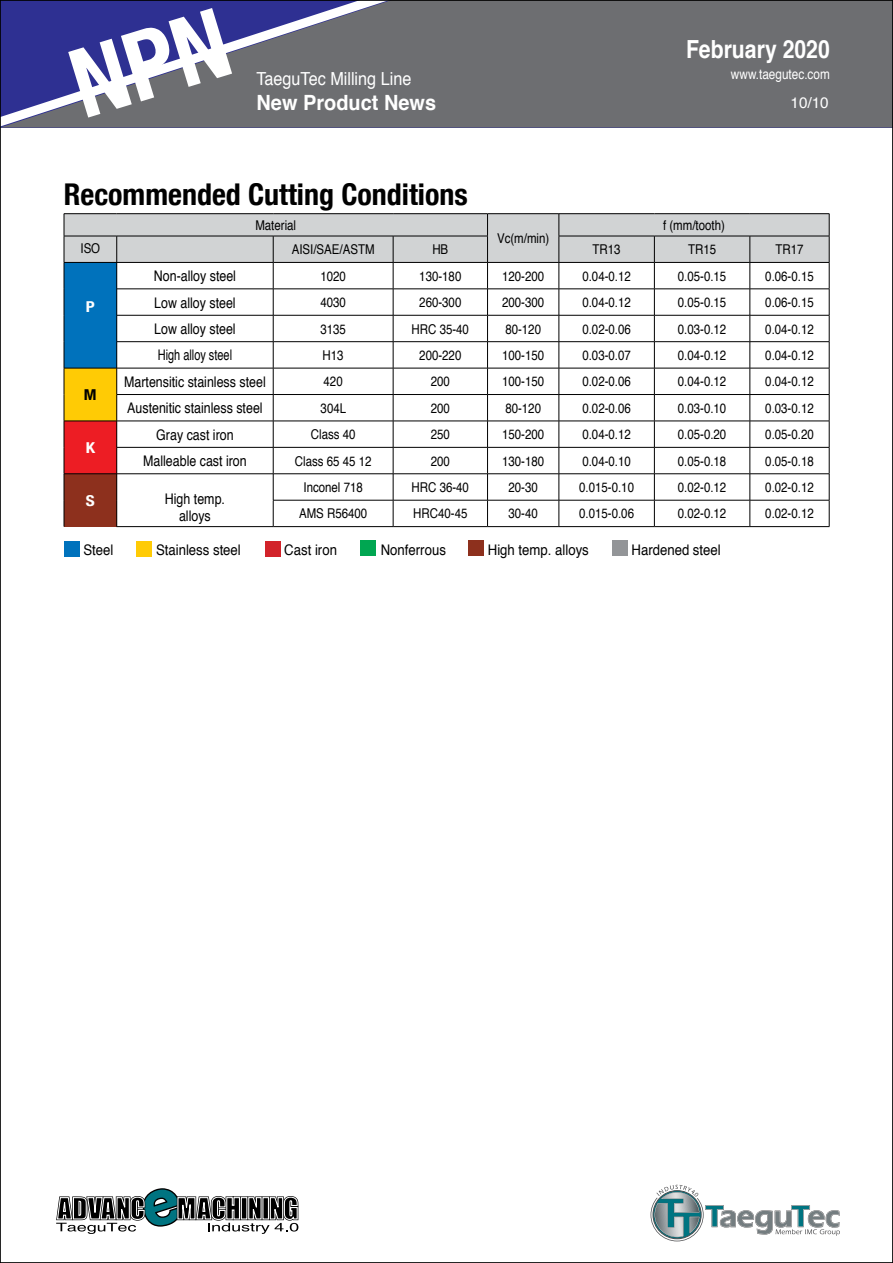
<style>
.page{position:relative;width:893px;height:1263px;background:#fff}
.page>*{position:absolute;margin:0;border:0;box-sizing:border-box;transform-origin:0 0}
.t1{font:700 condensed 30px "Helvetica Neue";color:#000}
.t2{font:700 24.9px "Helvetica";color:#fff;scale:.85 1}
.t3{font:700 21px "Helvetica";color:#fff;scale:.95 1}
.t4{font:18px "Helvetica";color:#fff;scale:.9 1}
.t5{font:15.3px "Helvetica";color:#fff}
.t6{font:700 condensed 15px "Helvetica Neue";color:#fff;scale:1.15 1}
.t7{font:700 condensed 15px "Helvetica Neue";color:#000;scale:1.15 1}
.t8{font:14.7px/16.5px "Helvetica";color:#000;text-align:center;scale:.85 1}
.t9{font:14.7px "Helvetica";color:#000;scale:.9 1}
.t10{font:14.7px "Helvetica";color:#000;scale:.75 1}
.t11{font:13.8px "Helvetica";color:#fff;scale:.85 1}
.t12{font:13.5px "Helvetica";color:#000;scale:.85 1}
</style>
<div class="page">
<div style="left:423px;top:2px;width:468px;height:126px;background:#6d6e71"></div>
<svg style="left:2px;top:2px;width:421px;height:126px;background:#626382"></svg>
<svg style="left:651px;top:1185px;width:189px;height:56px"></svg>
<svg style="left:56px;top:1188px;width:243px;height:46px"></svg>
<hr style="left:64px;top:213px;width:53px;height:1px;background:#000">
<hr style="left:117px;top:213px;width:156px;height:1px;background:#000">
<hr style="left:273px;top:213px;width:120px;height:1px;background:#000">
<hr style="left:393px;top:213px;width:95px;height:1px;background:#000">
<hr style="left:488px;top:213px;width:71px;height:1px;background:#000">
<hr style="left:559px;top:213px;width:95px;height:1px;background:#000">
<hr style="left:654px;top:213px;width:96px;height:1px;background:#000">
<hr style="left:750px;top:213px;width:79px;height:1px;background:#000">
<svg style="left:64px;top:214px;width:766px;height:313px"></svg>
<div style="left:64px;top:541px;width:16px;height:16px;background:#0072bc"></div>
<div style="left:136px;top:541px;width:16px;height:16px;background:#ffcb05"></div>
<div style="left:265px;top:541px;width:16px;height:16px;background:#d2232a"></div>
<div style="left:360px;top:540px;width:16px;height:16px;background:#00a651"></div>
<div style="left:468px;top:540px;width:16px;height:16px;background:#8d301d"></div>
<div style="left:612px;top:540px;width:16px;height:16px;background:#939598"></div>
<svg style="left:68px;top:7px;width:164px;height:111px;background:#55578f"></svg>
<h3 class="t4" style="left:256px;top:65px;width:174px">TaeguTec Milling Line</h3>
<h3 class="t3" style="left:256px;top:86px;width:191px">New Product News</h3>
<h2 class="t2" style="left:686px;top:30px;width:171px">February 2020</h2>
<p class="t11" style="left:731px;top:64px;width:118px">www.taegutec.com</p>
<p class="t5" style="left:790px;top:91px;width:40px">10/10</p>
<h1 class="t1" style="left:64px;top:176px;width:406px">Recommended Cutting Conditions</h1>
<p class="t12" style="left:255px;top:215px;width:50px">Material</p>
<p class="t12" style="left:663px;top:215px;width:74px">f (mm/tooth)</p>
<p class="t12" style="left:497px;top:228px;width:63px">Vc(m/min)</p>
<p class="t12" style="left:80px;top:238px;width:25px">ISO</p>
<p class="t12" style="left:292px;top:239px;width:99px">AISI/SAE/ASTM</p>
<p class="t12" style="left:432px;top:239px;width:20px">HB</p>
<p class="t12" style="left:593px;top:239px;width:35px">TR13</p>
<p class="t12" style="left:688px;top:239px;width:35px">TR15</p>
<p class="t12" style="left:775px;top:239px;width:35px">TR17</p>
<p class="t6" style="left:86px;top:297px;width:9px">P</p>
<p class="t7" style="left:84px;top:386px;width:13px">M</p>
<p class="t6" style="left:86px;top:438px;width:10px">K</p>
<p class="t8" style="left:154px;top:268px;width:98px">Non-alloy steel</p>
<p class="t12" style="left:320px;top:266px;width:32px">1020</p>
<p class="t12" style="left:419px;top:266px;width:51px">130-180</p>
<p class="t12" style="left:502px;top:266px;width:51px">120-200</p>
<p class="t12" style="left:582px;top:266px;width:59px">0.04-0.12</p>
<p class="t12" style="left:678px;top:266px;width:59px">0.05-0.15</p>
<p class="t12" style="left:765px;top:266px;width:59px">0.06-0.15</p>
<p class="t8" style="left:154px;top:295px;width:97px">Low alloy steel</p>
<p class="t12" style="left:320px;top:292px;width:32px">4030</p>
<p class="t12" style="left:419px;top:292px;width:51px">260-300</p>
<p class="t12" style="left:502px;top:292px;width:51px">200-300</p>
<p class="t12" style="left:582px;top:292px;width:59px">0.04-0.12</p>
<p class="t12" style="left:678px;top:292px;width:59px">0.05-0.15</p>
<p class="t12" style="left:765px;top:292px;width:59px">0.06-0.15</p>
<p class="t8" style="left:154px;top:321px;width:97px">Low alloy steel</p>
<p class="t12" style="left:320px;top:318px;width:32px">3135</p>
<p class="t12" style="left:412px;top:318px;width:69px">HRC 35-40</p>
<p class="t12" style="left:505px;top:318px;width:44px">80-120</p>
<p class="t12" style="left:582px;top:318px;width:59px">0.02-0.06</p>
<p class="t12" style="left:678px;top:318px;width:59px">0.03-0.12</p>
<p class="t12" style="left:765px;top:318px;width:59px">0.04-0.12</p>
<p class="t10" style="left:158px;top:344px;width:101px">High alloy steel</p>
<p class="t12" style="left:323px;top:345px;width:26px">H13</p>
<p class="t12" style="left:419px;top:345px;width:51px">200-220</p>
<p class="t12" style="left:502px;top:345px;width:51px">100-150</p>
<p class="t12" style="left:582px;top:345px;width:59px">0.03-0.07</p>
<p class="t12" style="left:678px;top:345px;width:59px">0.04-0.12</p>
<p class="t12" style="left:765px;top:345px;width:59px">0.04-0.12</p>
<p class="t8" style="left:124px;top:374px;width:168px">Martensitic stainless steel</p>
<p class="t12" style="left:324px;top:371px;width:24px">420</p>
<p class="t12" style="left:431px;top:371px;width:24px">200</p>
<p class="t12" style="left:502px;top:371px;width:51px">100-150</p>
<p class="t12" style="left:582px;top:371px;width:59px">0.02-0.06</p>
<p class="t12" style="left:678px;top:371px;width:59px">0.04-0.12</p>
<p class="t12" style="left:765px;top:371px;width:59px">0.04-0.12</p>
<p class="t8" style="left:127px;top:400px;width:161px">Austenitic stainless steel</p>
<p class="t12" style="left:321px;top:398px;width:32px">304L</p>
<p class="t12" style="left:431px;top:398px;width:24px">200</p>
<p class="t12" style="left:505px;top:398px;width:44px">80-120</p>
<p class="t12" style="left:582px;top:398px;width:59px">0.02-0.06</p>
<p class="t12" style="left:678px;top:398px;width:59px">0.03-0.10</p>
<p class="t12" style="left:765px;top:398px;width:59px">0.03-0.12</p>
<p class="t8" style="left:156px;top:427px;width:93px">Gray cast iron</p>
<p class="t12" style="left:311px;top:424px;width:54px">Class 40</p>
<p class="t12" style="left:431px;top:424px;width:24px">250</p>
<p class="t12" style="left:502px;top:424px;width:51px">150-200</p>
<p class="t12" style="left:582px;top:424px;width:59px">0.04-0.12</p>
<p class="t12" style="left:678px;top:424px;width:59px">0.05-0.20</p>
<p class="t12" style="left:765px;top:424px;width:59px">0.05-0.20</p>
<p class="t8" style="left:143px;top:453px;width:123px">Malleable cast iron</p>
<p class="t12" style="left:295px;top:450px;width:92px">Class 65 45 12</p>
<p class="t12" style="left:431px;top:450px;width:24px">200</p>
<p class="t12" style="left:502px;top:450px;width:51px">130-180</p>
<p class="t12" style="left:582px;top:450px;width:59px">0.04-0.10</p>
<p class="t12" style="left:678px;top:450px;width:59px">0.05-0.18</p>
<p class="t12" style="left:765px;top:450px;width:59px">0.05-0.18</p>
<p class="t6" style="left:86px;top:491px;width:9px">S</p>
<p class="t8" style="left:165px;top:491px;width:72px">High temp. alloys</p>
<p class="t12" style="left:303px;top:477px;width:71px">Inconel 718</p>
<p class="t12" style="left:412px;top:477px;width:69px">HRC 36-40</p>
<p class="t12" style="left:508px;top:477px;width:36px">20-30</p>
<p class="t12" style="left:579px;top:477px;width:66px">0.015-0.10</p>
<p class="t12" style="left:678px;top:477px;width:59px">0.02-0.12</p>
<p class="t12" style="left:765px;top:477px;width:59px">0.02-0.12</p>
<p class="t12" style="left:299px;top:503px;width:82px">AMS R56400</p>
<p class="t12" style="left:413px;top:503px;width:65px">HRC40-45</p>
<p class="t12" style="left:508px;top:503px;width:36px">30-40</p>
<p class="t12" style="left:579px;top:503px;width:66px">0.015-0.06</p>
<p class="t12" style="left:678px;top:503px;width:59px">0.02-0.12</p>
<p class="t12" style="left:765px;top:503px;width:59px">0.02-0.12</p>
<p class="t9" style="left:83px;top:539px;width:35px">Steel</p>
<p class="t9" style="left:156px;top:539px;width:96px">Stainless steel</p>
<p class="t9" style="left:284px;top:539px;width:60px">Cast iron</p>
<p class="t9" style="left:381px;top:539px;width:74px">Nonferrous</p>
<p class="t9" style="left:488px;top:539px;width:114px">High temp. alloys</p>
<p class="t9" style="left:631px;top:539px;width:101px">Hardened steel</p>
</div>
